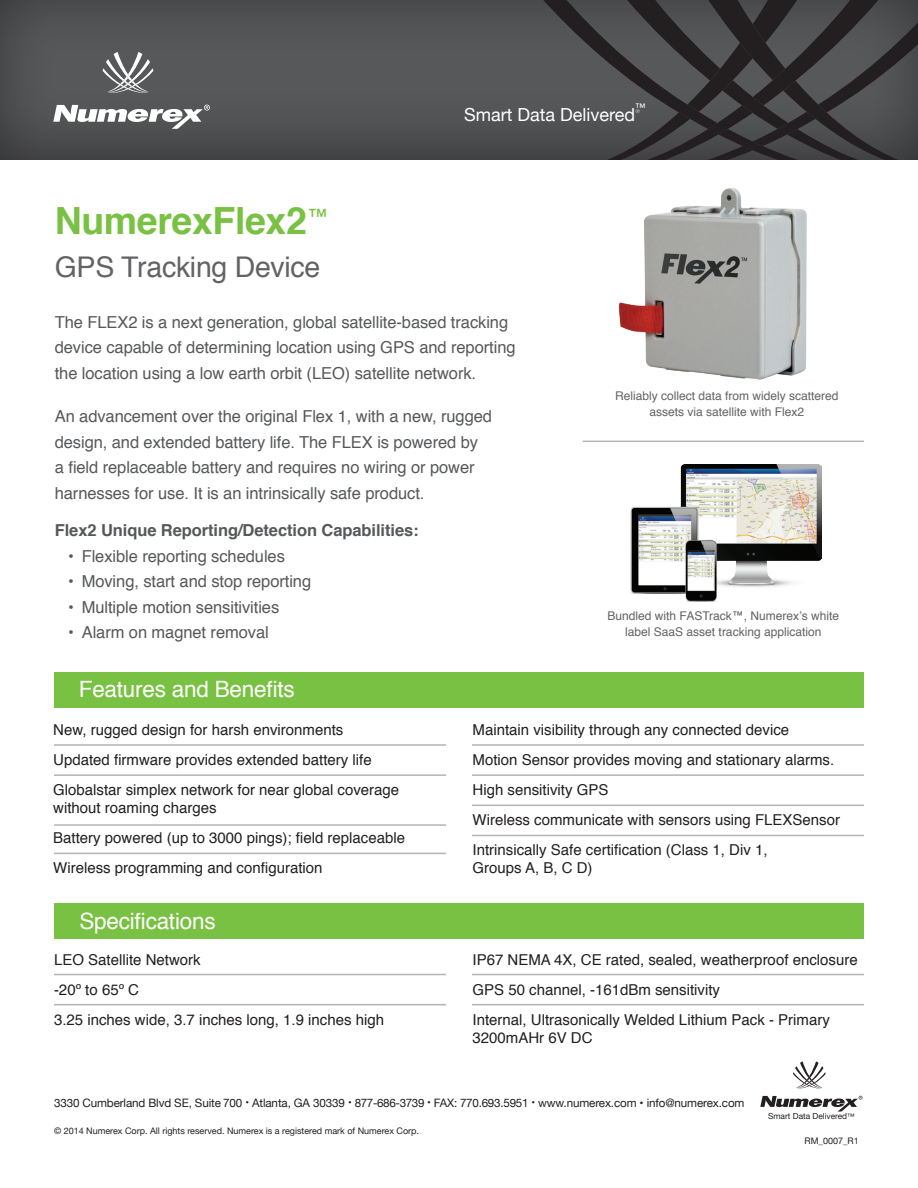
<style>
.page{position:relative;width:918px;height:1188px;background:#fff}
.page>*{position:absolute;margin:0;border:0;box-sizing:border-box;transform-origin:0 0}
.t1{font:700 37.5px "Helvetica";letter-spacing:-.01em;color:#79c142}
.t2{font:28.5px "Helvetica";letter-spacing:-.01em;color:#636366}
.t3{font:22.5px "Helvetica";letter-spacing:-.01em;color:#fff}
.t4{font:18px "Helvetica Neue";color:#fff}
.t5{font:16.5px/25.5px "Helvetica";letter-spacing:-.005em;color:#57585a}
.t6{font:700 16.5px "Helvetica";letter-spacing:-.005em;color:#57585a}
.t7{font:15px/30px "Helvetica";color:#231f20}
.t8{font:12px/16.5px "Helvetica";color:#636366;text-align:center}
.t9{font:11.7px "Helvetica Neue";letter-spacing:-.01em;color:#231f20}
.t10{font:10.5px "Helvetica Neue";color:#fff}
.t11{font:9px "Helvetica Neue";color:#231f20}
.t12{font:8.4px "Helvetica Neue";color:#231f20}
.s1{font-size:10.5px}
.s2{font-size:7.5px}
</style>
<div class="page">
<div style="left:0;top:0;width:918px;height:162px;background:#231f20;opacity:.6"></div>
<svg style="left:103px;top:52px;width:50px;height:41px"></svg>
<svg style="left:53px;top:105px;width:157px;height:24px"></svg>
<svg style="left:539px;top:0;width:379px;height:162px;background:#434244"></svg>
<svg style="left:760px;top:1096px;width:102px;height:16px"></svg>
<svg style="left:793px;top:1061px;width:33px;height:27px"></svg>
<div style="left:54px;top:903px;width:810px;height:35px;background:#79c142"></div>
<div style="left:54px;top:672px;width:810px;height:36px;background:#79c142"></div>
<div style="left:0;top:161px;width:917px;height:51px;background:#fff"></div>
<hr style="left:54px;top:744px;width:392px;height:2px;background:#b2b3b7">
<hr style="left:472px;top:744px;width:392px;height:2px;background:#b2b3b7">
<hr style="left:54px;top:774px;width:392px;height:2px;background:#b2b3b7">
<hr style="left:472px;top:774px;width:392px;height:2px;background:#b2b3b7">
<hr style="left:54px;top:974px;width:392px;height:1px;background:#b2b3b7">
<hr style="left:472px;top:974px;width:392px;height:1px;background:#b2b3b7">
<hr style="left:54px;top:1004px;width:392px;height:1px;background:#b2b3b7">
<hr style="left:472px;top:1004px;width:392px;height:1px;background:#b2b3b7">
<hr style="left:472px;top:805px;width:392px;height:1px;background:#b2b3b7">
<hr style="left:472px;top:835px;width:392px;height:1px;background:#b2b3b7">
<hr style="left:54px;top:824px;width:392px;height:2px;background:#b2b3b7">
<img style="left:619px;top:188px;width:188px;height:192px">
<hr style="left:583px;top:441px;width:281px;height:1px;background:#b2b3b7">
<img style="left:630px;top:464px;width:191px;height:138px">
<hr style="left:54px;top:853px;width:392px;height:1px;background:#b2b3b7">
<p class="t10" style="left:635px;top:100px;width:12px">™</p>
<p class="t4" style="left:464px;top:102px;width:173px">Smart Data Delivered</p>
<h1 class="t1" style="left:55px;top:191px;width:276px">NumerexFlex2<sup>™</sup></h1>
<h2 class="t2" style="left:55px;top:245px;width:267px">GPS Tracking Device</h2>
<p class="t5" style="left:55px;top:310px;width:462px">The FLEX2 is a next generation, global satellite-based tracking device capable of determining location using GPS and reporting the location using a low earth orbit (LEO) satellite network.</p>
<p class="t5" style="left:55px;top:404px;width:439px">An advancement over the original Flex 1, with a new, rugged design, and extended battery life. The FLEX is powered by<br>a field replaceable battery and requires no wiring or power harnesses for use. It is an intrinsically safe product.</p>
<p class="t6" style="left:55px;top:517px;width:365px">Flex2 Unique Reporting/Detection Capabilities:</p>
<p class="t5" style="left:68px;top:544px;width:218px">• Flexible reporting schedules</p>
<p class="t5" style="left:68px;top:569px;width:244px">• Moving, start and stop reporting</p>
<p class="t5" style="left:68px;top:595px;width:213px">• Multiple motion sensitivities</p>
<p class="t5" style="left:68px;top:620px;width:202px">• Alarm on magnet removal</p>
<h3 class="t3" style="left:79px;top:671px;width:217px">Features and Benefits</h3>
<p class="t8" style="left:615px;top:388px;width:225px">Reliably collect data from widely scattered assets via satellite with Flex2</p>
<p class="t8" style="left:608px;top:608px;width:233px">Bundled with FASTrack™, Numerex’s white label SaaS asset tracking application</p>
<p class="t7" style="left:53px;top:716px;width:347px">New, rugged design for harsh environments<br>Updated firmware provides extended battery life<br>Globalstar simplex network for near global coverage</p>
<p class="t7" style="left:53px;top:794px;width:353px">without roaming charges<br>Battery powered (up to 3000 pings); field replaceable<br>Wireless programming and configuration</p>
<h3 class="t3" style="left:80px;top:903px;width:138px">Specifications</h3>
<p class="t7" style="left:473px;top:715px;width:369px">Maintain visibility through any connected device<br>Motion Sensor provides moving and stationary alarms.<br>High sensitivity GPS<br>Wireless communicate with sensors using FLEXSensor Intrinsically Safe certification (Class 1, Div 1,</p>
<p class="t7" style="left:473px;top:853px;width:122px">Groups A, B, C D)</p>
<p class="t7" style="left:54px;top:945px;width:332px">LEO Satellite Network<br>-20º to 65º C<br>3.25 inches wide, 3.7 inches long, 1.9 inches high</p>
<p class="t7" style="left:473px;top:945px;width:387px">IP67 NEMA 4X, CE rated, sealed, weatherproof enclosure<br>GPS 50 channel, -161dBm sensitivity<br>Internal, Ultrasonically Welded Lithium Pack - Primary</p>
<p class="t7" style="left:473px;top:1023px;width:122px">3200mAHr 6V DC</p>
<p class="t9" style="left:54px;top:1094px;width:692px">3330 Cumberland Blvd SE, Suite 700 <span class="s1">•</span> Atlanta, GA 30339 <span class="s1">•</span> 877-686-3739 <span class="s1">•</span> FAX: 770.693.5951 <span class="s1">•</span> www.numerex.com • info@numerex.com</p>
<p class="t11" style="left:54px;top:1124px;width:367px">© 2014 Numerex Corp. All rights reserved. Numerex is a registered mark of Numerex Corp.</p>
<p class="t12" style="left:768px;top:1110px;width:88px">Smart Data Delivered<span class="s2">™</span></p>
<p class="t11" style="left:805px;top:1134px;width:56px">RM_0007_R1</p>
</div>
